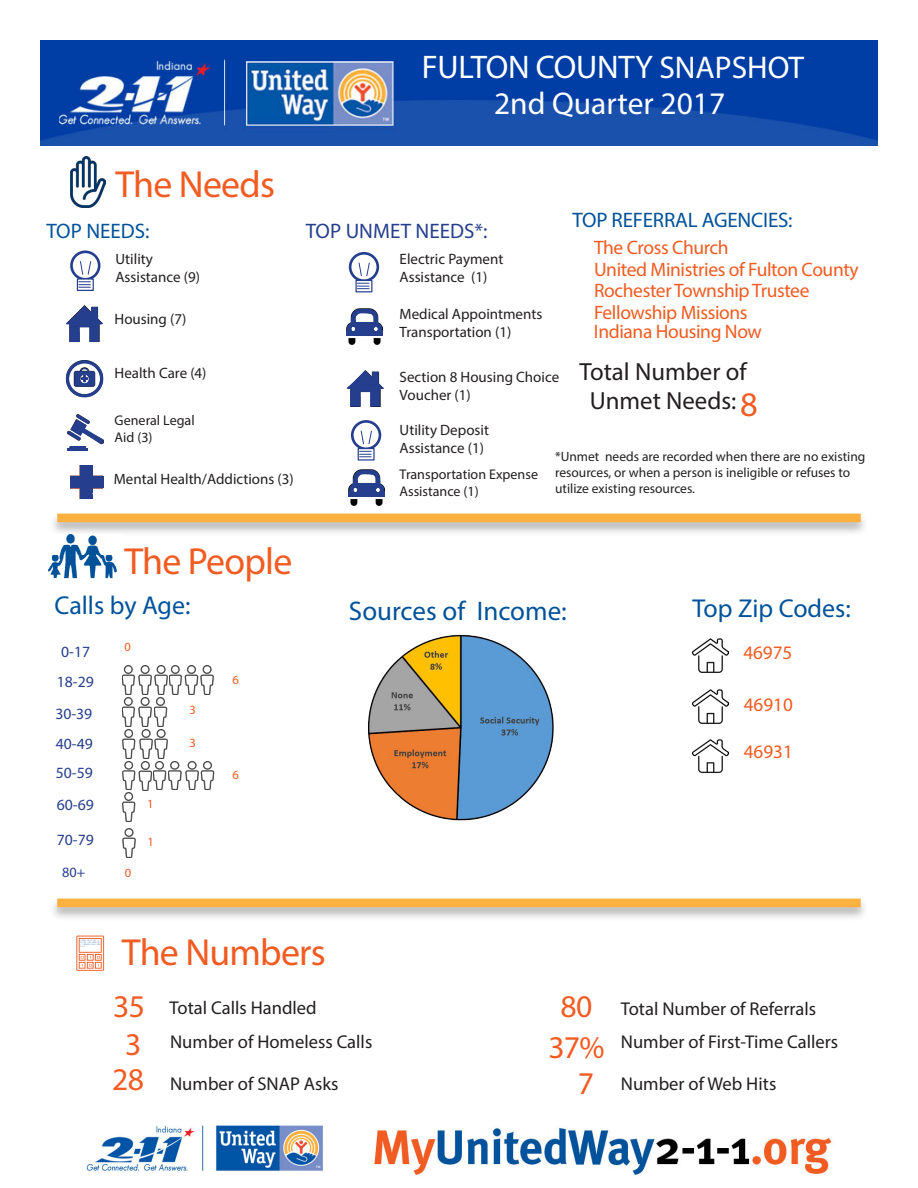
<style>
.page{position:relative;width:918px;height:1188px;background:#fff}
.page>*{position:absolute;margin:0;border:0;box-sizing:border-box;transform-origin:0 0}
.t1{font:37.8px "Myriad Pro";letter-spacing:-.02em;color:#f25b21}
.t2{font:34.5px "Myriad Pro";color:#f25b21}
.t3{font:32.85px "Myriad Pro";letter-spacing:-.01em;color:#fff}
.t4{font:31.65px "Myriad Pro";letter-spacing:-.02em;color:#f25b21}
.t5{font:31.5px "Myriad Pro";color:#fff}
.t6{font:27px "Myriad Pro";color:#01529a}
.t7{font:25.95px "Myriad Pro";color:#01529a}
.t8{font:24.9px "Myriad Pro";color:#231f20}
.t9{font:21px "Myriad Pro";letter-spacing:-.01em;color:#01529a}
.t10{font:21px "Myriad Pro";color:#253f8e}
.t11{font:19.5px "Myriad Pro";letter-spacing:-.02em;color:#f25b21}
.t12{font:19.2px "Myriad Pro";color:#f25b21}
.t13{font:18.6px "Myriad Pro";color:#231f20}
.t14{font:15.75px "Myriad Pro";color:#253f8e}
.t15{font:15px/18px "Myriad Pro";color:#231f20}
.t16{font:14.25px "Myriad Pro";color:#253f8e}
.t17{font:14.1px/16.8px "Myriad Pro";color:#231f20}
.t18{font:13.5px/16.2px "Myriad Pro";color:#231f20}
.t19{font:12.6px "Myriad Pro";color:#f25b21}
.s1{font-size:31.5px}
</style>
<div class="page">
<img style="left:86px;top:1125px;width:746px;height:51px">
<img style="left:40px;top:40px;width:838px;height:105px">
<svg style="left:68px;top:415px;width:36px;height:36px"></svg>
<img style="left:348px;top:338px;width:33px;height:7px">
<svg style="left:346px;top:370px;width:38px;height:37px"></svg>
<svg style="left:347px;top:309px;width:36px;height:27px"></svg>
<img style="left:693px;top:739px;width:36px;height:34px">
<img style="left:693px;top:689px;width:36px;height:35px">
<img style="left:693px;top:638px;width:36px;height:35px">
<div style="left:49px;top:512px;width:820px;height:25px;background:#231f20;opacity:.35"></div>
<div style="left:57px;top:514px;width:804px;height:8px;background:#fbb03f"></div>
<div style="left:49px;top:897px;width:820px;height:25px;background:#231f20;opacity:.35"></div>
<div style="left:57px;top:899px;width:804px;height:8px;background:#fbb03f"></div>
<img style="left:49px;top:535px;width:74px;height:44px">
<svg style="left:76px;top:936px;width:28px;height:35px"></svg>
<img style="left:70px;top:156px;width:36px;height:51px">
<img style="left:122px;top:666px;width:92px;height:29px">
<img style="left:122px;top:698px;width:46px;height:29px">
<img style="left:122px;top:761px;width:93px;height:29px">
<img style="left:122px;top:730px;width:46px;height:28px">
<img style="left:122px;top:792px;width:14px;height:29px">
<img style="left:67px;top:361px;width:36px;height:36px">
<div style="left:66px;top:360px;width:37px;height:37px;border:3px solid #253f8e;border-radius:50%"></div>
<div style="left:80px;top:368px;width:9px;height:7px;border:1px solid #253f8e;border-radius:50%"></div>
<svg style="left:73px;top:370px;width:23px;height:18px"></svg>
<img style="left:122px;top:829px;width:14px;height:29px">
<svg style="left:66px;top:305px;width:37px;height:38px"></svg>
<img style="left:70px;top:466px;width:11px;height:23px">
<div style="left:81px;top:465px;width:12px;height:33px;background:#253f8e"></div>
<div style="left:70px;top:476px;width:33px;height:12px;background:#253f8e"></div>
<svg style="left:79px;top:469px;width:44px;height:45px"></svg>
<img style="left:368px;top:634px;width:186px;height:187px">
<img style="left:350px;top:499px;width:33px;height:7px">
<div style="left:358px;top:483px;width:17px;height:14px;background:#253f8e"></div>
<div style="left:349px;top:492px;width:9px;height:5px;background:#253f8e"></div>
<div style="left:375px;top:492px;width:10px;height:5px;background:#253f8e"></div>
<svg style="left:349px;top:470px;width:36px;height:22px"></svg>
<div style="left:349px;top:252px;width:30px;height:30px;border:3px solid #253f8e;border-radius:50%"></div>
<svg style="left:355px;top:280px;width:17px;height:12px"></svg>
<svg style="left:357px;top:283px;width:12px;height:6px"></svg>
<svg style="left:358px;top:262px;width:12px;height:15px"></svg>
<div style="left:70px;top:251px;width:30px;height:30px;border:3px solid #253f8e;border-radius:50%"></div>
<div style="left:77px;top:278px;width:17px;height:13px;background:#fff;border:1px solid #253f8e"></div>
<svg style="left:78px;top:281px;width:13px;height:7px"></svg>
<svg style="left:80px;top:261px;width:11px;height:14px"></svg>
<div style="left:351px;top:420px;width:30px;height:30px;border:3px solid #253f8e;border-radius:50%"></div>
<svg style="left:358px;top:448px;width:17px;height:13px"></svg>
<svg style="left:359px;top:451px;width:13px;height:6px"></svg>
<svg style="left:360px;top:430px;width:12px;height:15px"></svg>
<p class="t3" style="left:422px;top:47px;width:384px">FULTON COUNTY <span class="s1">SNAPSHOT</span></p>
<p class="t5" style="left:494px;top:84px;width:233px">2nd Quarter 2017</p>
<p class="t1" style="left:116px;top:161px;width:161px">The Needs</p>
<p class="t9" style="left:46px;top:218px;width:105px">TOP NEEDS:</p>
<p class="t15" style="left:116px;top:250px;width:39px">Utility</p>
<p class="t15" style="left:116px;top:268px;width:86px">Assistance (9)</p>
<p class="t15" style="left:115px;top:310px;width:73px">Housing (7)</p>
<p class="t15" style="left:115px;top:364px;width:94px">Health Care (4)</p>
<p class="t17" style="left:115px;top:412px;width:82px">General Legal</p>
<p class="t17" style="left:115px;top:429px;width:39px">Aid (3)</p>
<p class="t15" style="left:114px;top:470px;width:182px">Mental Health/Addictions (3)</p>
<p class="t10" style="left:306px;top:218px;width:183px">TOP UNMET NEEDS*:</p>
<p class="t15" style="left:400px;top:250px;width:105px">Electric Payment<br>Assistance (1)</p>
<p class="t15" style="left:400px;top:305px;width:144px">Medical Appointments<br>Transportation (1)</p>
<p class="t15" style="left:400px;top:367px;width:161px">Section 8 Housing Choice<br>Voucher (1)</p>
<p class="t9" style="left:572px;top:207px;width:222px">TOP REFERRAL AGENCIES:</p>
<p class="t11" style="left:594px;top:236px;width:136px">The Cross Church</p>
<p class="t11" style="left:594px;top:257px;width:266px">United Ministries of Fulton County</p>
<p class="t11" style="left:594px;top:278px;width:217px">Rochester Township Trustee</p>
<p class="t11" style="left:594px;top:301px;width:155px">Fellowship Missions</p>
<p class="t11" style="left:594px;top:320px;width:169px">Indiana Housing Now</p>
<p class="t8" style="left:579px;top:356px;width:169px">Total Number of</p>
<p class="t8" style="left:590px;top:386px;width:148px">Unmet Needs:</p>
<p class="t2" style="left:740px;top:383px;width:19px">8</p>
<p class="t15" style="left:400px;top:420px;width:91px">Utility Deposit</p>
<p class="t15" style="left:400px;top:438px;width:86px">Assistance (1)</p>
<p class="t17" style="left:400px;top:466px;width:140px">Transportation Expense<br>Assistance (1)</p>
<p class="t18" style="left:555px;top:448px;width:312px">*Unmet needs are recorded when there are no existing resources, or when a person is ineligible or refuses to utilize existing resources.</p>
<p class="t1" style="left:124px;top:538px;width:169px">The People</p>
<p class="t7" style="left:54px;top:590px;width:138px">Calls by Age:</p>
<p class="t14" style="left:61px;top:642px;width:30px">0-17</p>
<p class="t14" style="left:57px;top:672px;width:38px">18-29</p>
<p class="t14" style="left:55px;top:704px;width:38px">30-39</p>
<p class="t14" style="left:56px;top:734px;width:38px">40-49</p>
<p class="t14" style="left:56px;top:763px;width:38px">50-59</p>
<p class="t14" style="left:57px;top:795px;width:38px">60-69</p>
<p class="t14" style="left:57px;top:830px;width:38px">70-79</p>
<p class="t16" style="left:62px;top:863px;width:25px">80+</p>
<p class="t19" style="left:124px;top:640px;width:8px">0</p>
<p class="t19" style="left:125px;top:865px;width:8px">0</p>
<p class="t19" style="left:147px;top:796px;width:8px">1</p>
<p class="t19" style="left:147px;top:834px;width:8px">1</p>
<p class="t19" style="left:189px;top:702px;width:8px">3</p>
<p class="t19" style="left:189px;top:735px;width:8px">3</p>
<p class="t19" style="left:232px;top:672px;width:8px">6</p>
<p class="t19" style="left:232px;top:767px;width:8px">6</p>
<p class="t6" style="left:349px;top:594px;width:219px">Sources of Income:</p>
<p class="t7" style="left:693px;top:593px;width:160px">Top Zip Codes:</p>
<p class="t12" style="left:743px;top:641px;width:51px">46975</p>
<p class="t12" style="left:744px;top:693px;width:51px">46910</p>
<p class="t12" style="left:744px;top:740px;width:51px">46931</p>
<p class="t1" style="left:122px;top:929px;width:205px">The Numbers</p>
<p class="t4" style="left:113px;top:987px;width:33px">35</p>
<p class="t13" style="left:170px;top:996px;width:148px">Total Calls Handled</p>
<p class="t4" style="left:561px;top:987px;width:33px">80</p>
<p class="t13" style="left:621px;top:997px;width:197px">Total Number of Referrals</p>
<p class="t4" style="left:548px;top:1028px;width:58px">37%</p>
<p class="t13" style="left:621px;top:1030px;width:219px">Number of First-Time Callers</p>
<p class="t4" style="left:125px;top:1025px;width:18px">3</p>
<p class="t13" style="left:170px;top:1030px;width:204px">Number of Homeless Calls</p>
<p class="t4" style="left:112px;top:1060px;width:33px">28</p>
<p class="t13" style="left:170px;top:1072px;width:170px">Number of SNAP Asks</p>
<p class="t4" style="left:578px;top:1064px;width:18px">7</p>
<p class="t13" style="left:621px;top:1073px;width:157px">Number of Web Hits</p>
</div>
